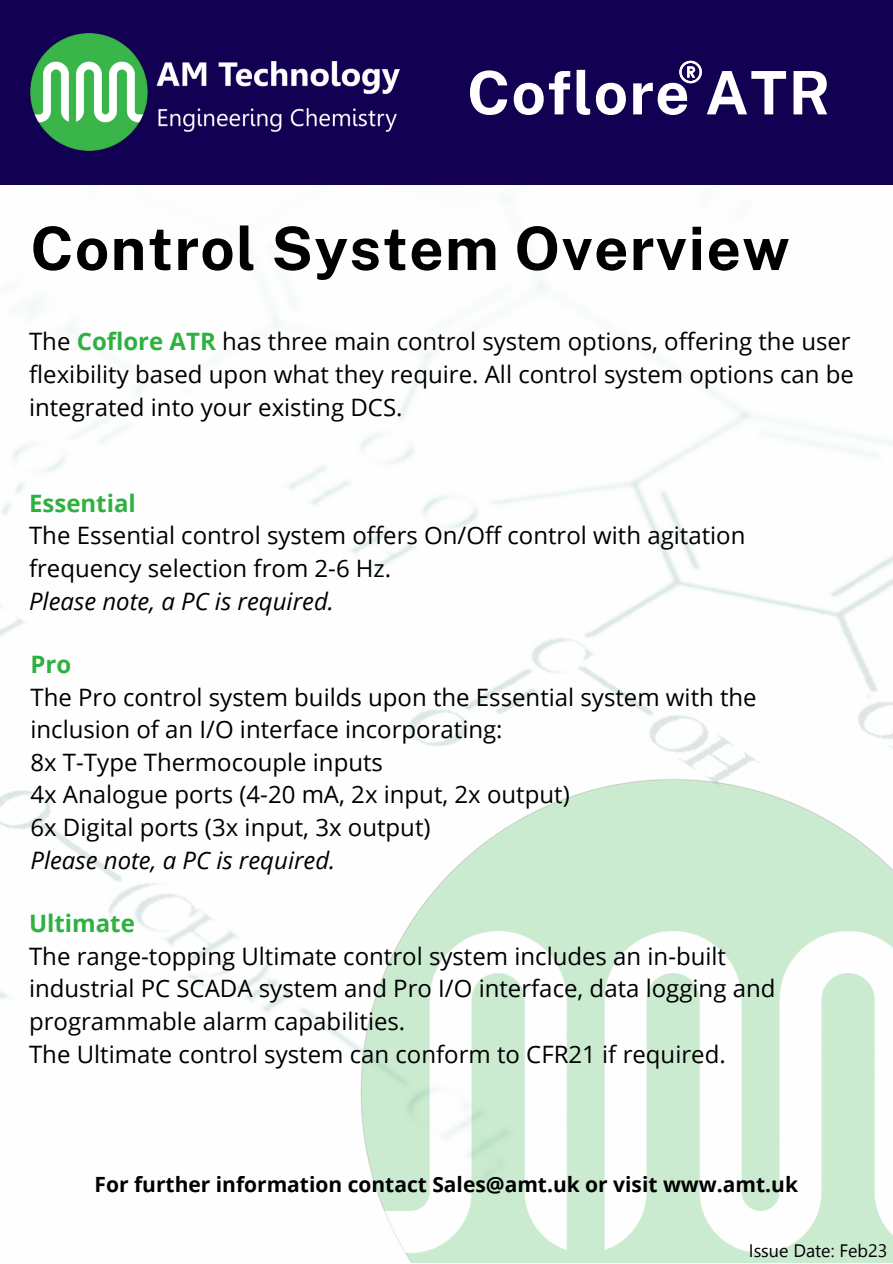
<style>
.page{position:relative;width:893px;height:1264px;background:#fff}
.page>*{position:absolute;margin:0;border:0;box-sizing:border-box;transform-origin:0 0}
.t1{font:700 60px "Public Sans";letter-spacing:.025em;color:#000}
.t2{font:700 60px "Public Sans";letter-spacing:.025em;color:#fff}
.t3{font:24px/32.5px "Open Sans";color:#000}
.t4{font:italic 24px "Open Sans";color:#000}
.t5{font:700 24px "Open Sans";color:#2eb140}
.t6{font:700 21px "Open Sans";color:#000}
.t7{font:18px "Leelawadee UI";color:#000}
.s1{font-weight:700;color:#2eb140}
</style>
<div class="page">
<img style="left:0;top:235px;width:892px;height:812px">
<div style="left:0;top:0;width:892px;height:185px;background:#120052"></div>
<img style="left:30px;top:34px;width:369px;height:117px">
<img style="left:350px;top:764px;width:542px;height:498px">
<svg style="left:679px;top:61px;width:22px;height:22px"></svg>
<h1 class="t2" style="left:467px;top:57px;width:365px">Coflore ATR</h1>
<h1 class="t1" style="left:30px;top:213px;width:760px">Control System Overview</h1>
<p class="t3" style="left:29px;top:325px;width:826px">The <span class="s1">Coflore ATR</span> has three main control system options, offering the user flexibility based upon what they require. All control system options can be integrated into your existing DCS.</p>
<p class="t5" style="left:29px;top:486px;width:108px">Essential</p>
<p class="t3" style="left:29px;top:518px;width:717px">The Essential control system offers On/Off control with agitation frequency selection from 2-6 Hz.</p>
<p class="t4" style="left:29px;top:584px;width:306px">Please note, a PC is required.</p>
<p class="t5" style="left:30px;top:647px;width:42px">Pro</p>
<p class="t3" style="left:30px;top:680px;width:727px">The Pro control system builds upon the Essential system with the inclusion of an I/O interface incorporating:<br>8x T-Type Thermocouple inputs<br>4x Analogue ports (4-20 mA, 2x input, 2x output)<br>6x Digital ports (3x input, 3x output)</p>
<p class="t4" style="left:30px;top:843px;width:306px">Please note, a PC is required.</p>
<p class="t5" style="left:29px;top:906px;width:107px">Ultimate</p>
<p class="t3" style="left:29px;top:939px;width:747px">The range-topping Ultimate control system includes an in-built industrial PC SCADA system and Pro I/O interface, data logging and programmable alarm capabilities.<br>The Ultimate control system can conform to CFR21 if required.</p>
<p class="t6" style="left:95px;top:1169px;width:704px">For further information contact Sales@amt.uk or visit www.amt.uk</p>
<p class="t7" style="left:748px;top:1237px;width:140px">Issue Date: Feb23</p>
</div>
